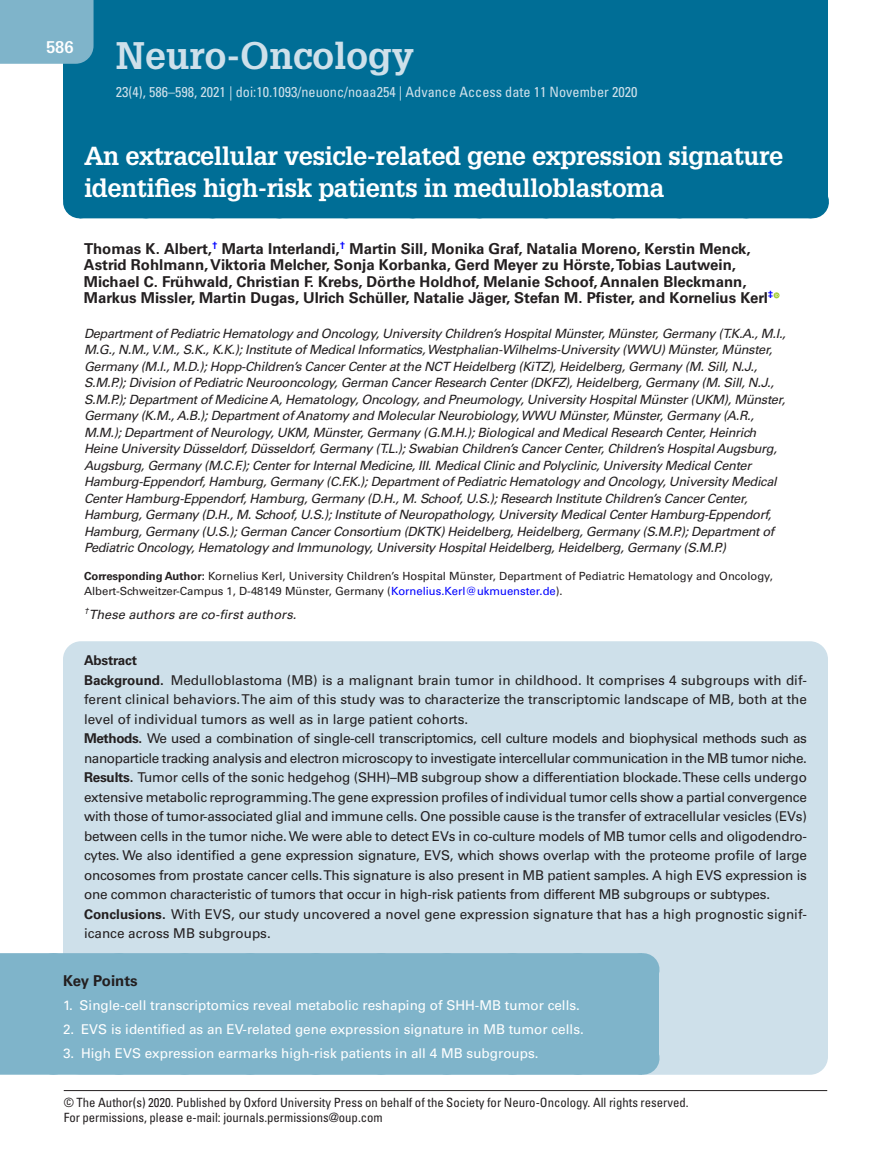
<style>
.page{position:relative;width:891px;height:1175px;background:#fff}
.page>*{position:absolute;margin:0;border:0;box-sizing:border-box;transform-origin:0 0}
.t1{font:700 37.5px "Glypha LT Std";color:#cee0ea}
.t2{font:700 25.5px/31.5px "Glypha LT Std";letter-spacing:-.02em;color:#fff}
.t3{font:700 16.5px "Glypha LT Std";color:#fff}
.t4{font:700 15px/16.5px "Univers LT Std";color:#231f20}
.t5{font:condensed 14.25px "Univers LT Std";color:#cee0ea}
.t6{font:13.5px/19.5px "Univers LT Std";letter-spacing:-.015em;color:#231f20}
.t7{font:13.5px "Univers LT Std";color:#fff}
.t8{font:italic 12.75px/16.5px "Univers LT Std";letter-spacing:-.025em;color:#231f20}
.t9{font:condensed 12.75px/15px "Univers LT Std";color:#231f20}
.t10{font:italic 12.75px "Univers LT Std";color:#231f20}
.t11{font:11.25px/15px "Univers LT Std";color:#231f20}
.s1{font-weight:700}
.s2{color:#00f}
</style>
<div class="page">
<div style="left:63px;top:0;width:765px;height:166px;background:#006e96"></div>
<div style="left:0;top:0;width:94px;height:64px;background:#7fb4ca"></div>
<div style="left:63px;top:641px;width:765px;height:433px;background:#cee0ea;border-radius:18px"></div>
<hr style="left:64px;top:1090px;width:763px;height:1px;background:#231f20">
<div style="left:63px;top:161px;width:765px;height:39px;background:#006e96"></div>
<div style="left:80px;top:185px;width:732px;height:33px;background:#006e96"></div>
<hr style="left:812px;top:185px;width:1px;height:33px;background:#006e96">
<div style="left:0;top:953px;width:642px;height:33px;background:#7fb4ca"></div>
<svg style="left:57px;top:953px;width:552px;height:1px"></svg>
<hr style="left:642px;top:953px;width:1px;height:33px;background:#7fb4ca">
<div style="left:0;top:986px;width:659px;height:27px;background:#7fb4ca"></div>
<div style="left:0;top:1010px;width:659px;height:41px;background:#7fb4ca"></div>
<div style="left:0;top:1034px;width:659px;height:27px;background:#7fb4ca"></div>
<div style="left:0;top:1041px;width:642px;height:33px;background:#7fb4ca"></div>
<hr style="left:642px;top:1041px;width:1px;height:33px;background:#7fb4ca">
<svg style="left:774px;top:292px;width:6px;height:6px"></svg>
<p class="t3" style="left:46px;top:37px;width:29px">586</p>
<h1 class="t1" style="left:116px;top:32px;width:299px">Neuro-Oncology</h1>
<p class="t5" style="left:116px;top:83px;width:523px">23(4), 586–598, 2021 | doi:10.1093/neuonc/noaa254 | Advance Access date 11 November 2020</p>
<h2 class="t2" style="left:84px;top:140px;width:701px">An extracellular vesicle-related gene expression signature identifies high-risk patients in medulloblastoma</h2>
<p class="t4" style="left:84px;top:240px;width:691px">Thomas K. Albert,<sup>†</sup> Marta Interlandi,<sup>†</sup> Martin Sill, Monika Graf, Natalia Moreno, Kerstin Menck, Astrid Rohlmann, Viktoria Melcher, Sonja Korbanka, Gerd Meyer zu Hörste, Tobias Lautwein, Michael C. Frühwald, Christian F. Krebs, Dörthe Holdhof, Melanie Schoof, Annalen Bleckmann, Markus Missler, Martin Dugas, Ulrich Schüller, Natalie Jäger, Stefan M. Pfister, and Kornelius Kerl<sup>‡</sup></p>
<p class="t8" style="left:84px;top:325px;width:703px">Department of Pediatric Hematology and Oncology, University Children’s Hospital Münster, Münster, Germany (T.K.A., M.I., M.G., N.M., V.M., S.K., K.K.); Institute of Medical Informatics, Westphalian-Wilhelms-University (WWU) Münster, Münster, Germany (M.I., M.D.); Hopp-Children’s Cancer Center at the NCT Heidelberg (KiTZ), Heidelberg, Germany (M. Sill, N.J., S.M.P.); Division of Pediatric Neurooncology, German Cancer Research Center (DKFZ), Heidelberg, Germany (M. Sill, N.J., S.M.P.); Department of Medicine A, Hematology, Oncology, and Pneumology, University Hospital Münster (UKM), Münster, Germany (K.M., A.B.); Department of Anatomy and Molecular Neurobiology, WWU Münster, Münster, Germany (A.R., M.M.); Department of Neurology, UKM, Münster, Germany (G.M.H.); Biological and Medical Research Center, Heinrich Heine University Düsseldorf, Düsseldorf, Germany (T.L.); Swabian Children’s Cancer Center, Children’s Hospital Augsburg, Augsburg, Germany (M.C.F.); Center for Internal Medicine, III. Medical Clinic and Polyclinic, University Medical Center Hamburg-Eppendorf, Hamburg, Germany (C.F.K.); Department of Pediatric Hematology and Oncology, University Medical Center Hamburg-Eppendorf, Hamburg, Germany (D.H., M. Schoof, U.S.); Research Institute Children’s Cancer Center, Hamburg, Germany (D.H., M. Schoof, U.S.); Institute of Neuropathology, University Medical Center Hamburg-Eppendorf, Hamburg, Germany (U.S.); German Cancer Consortium (DKTK) Heidelberg, Heidelberg, Germany (S.M.P.); Department of Pediatric Oncology, Hematology and Immunology, University Hospital Heidelberg, Heidelberg, Germany (S.M.P.)</p>
<p class="t11" style="left:84px;top:568px;width:691px"><span class="s1">Corresponding Author:</span> Kornelius Kerl, University Children’s Hospital Münster, Department of Pediatric Hematology and Oncology,<br>Albert-Schweitzer-Campus 1, D-48149 Münster, Germany (<span class="s2">Kornelius.Kerl@ukmuenster.de</span>).</p>
<p class="t10" style="left:84px;top:606px;width:214px"><sup>†</sup>These authors are co-first authors.</p>
<p class="t6" style="left:84px;top:650px;width:725px"><span class="s1">Abstract<br>Background.</span> Medulloblastoma (MB) is a malignant brain tumor in childhood. It comprises 4 subgroups with dif&shy;ferent clinical behaviors. The aim of this study was to characterize the transcriptomic landscape of MB, both at the level of individual tumors as well as in large patient cohorts.<br><span class="s1">Methods.</span> We used a combination of single-cell transcriptomics, cell culture models and biophysical methods such as nanoparticle tracking analysis and electron microscopy to investigate intercellular communication in the MB tumor niche.<br><span class="s1">Results.</span> Tumor cells of the sonic hedgehog (SHH)–MB subgroup show a differentiation blockade. These cells undergo extensive metabolic reprogramming. The gene expression profiles of individual tumor cells show a partial convergence with those of tumor-associated glial and immune cells. One possible cause is the transfer of extracellular vesicles (EVs) between cells in the tumor niche. We were able to detect EVs in co-culture models of MB tumor cells and oligodendro&shy;cytes. We also identified a gene expression signature, EVS, which shows overlap with the proteome profile of large oncosomes from prostate cancer cells. This signature is also present in MB patient samples. A high EVS expression is one common characteristic of tumors that occur in high-risk patients from different MB subgroups or subtypes.<br><span class="s1">Conclusions.</span> With EVS, our study uncovered a novel gene expression signature that has a high prognostic signif&shy;icance across MB subgroups.</p>
<p class="t4" style="left:63px;top:972px;width:76px">Key Points</p>
<p class="t7" style="left:63px;top:997px;width:518px">1. Single-cell transcriptomics reveal metabolic reshaping of SHH-MB tumor cells.</p>
<p class="t7" style="left:63px;top:1021px;width:522px">2. EVS is identified as an EV-related gene expression signature in MB tumor cells.</p>
<p class="t7" style="left:63px;top:1045px;width:477px">3. High EVS expression earmarks high-risk patients in all 4 MB subgroups.</p>
<p class="t9" style="left:64px;top:1095px;width:626px">© The Author(s) 2020. Published by Oxford University Press on behalf of the Society for Neuro-Oncology. All rights reserved.<br>For permissions, please e-mail: journals.permissions@oup.com</p>
</div>
